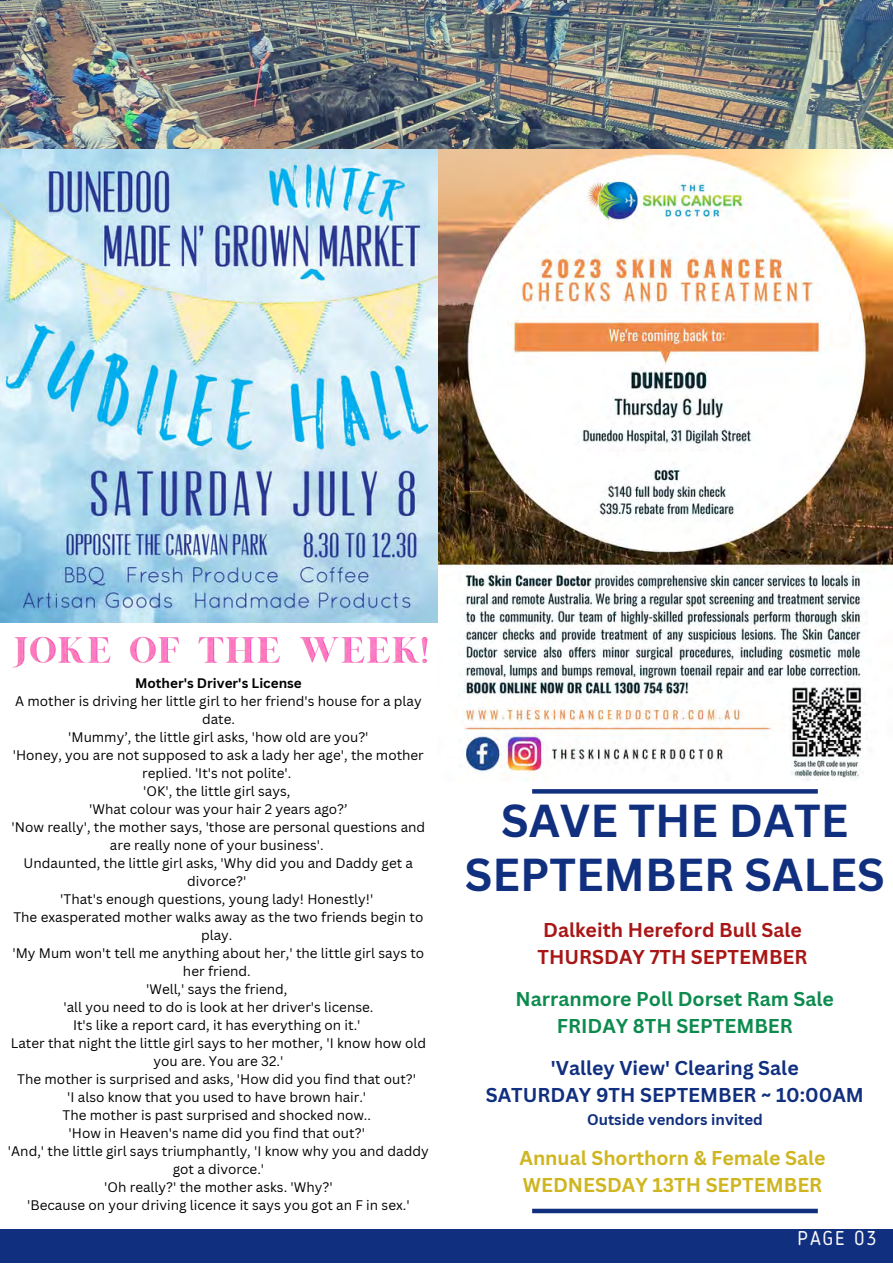
<style>
.page{position:relative;width:893px;height:1264px;background:#fff}
.page>*{position:absolute;margin:0;border:0;box-sizing:border-box;transform-origin:0 0}
.t1{font:700 45px "Canva Sans";color:#102f7e}
.t2{font:19.8px "Blogger Sans";letter-spacing:.1em;color:#fafafa}
.t3{font:700 19.5px "Canva Sans";color:#102f7e}
.t4{font:700 19.5px "Canva Sans";color:#cfb520}
.t5{font:700 19.5px "Canva Sans";color:#0d8b4e}
.t6{font:700 19.5px "Canva Sans";color:#a81616}
.t7{font:700 15px "Canva Sans";color:#102f7e}
.t8{font:13.5px/18px "Canva Sans";color:#000;text-align:center}
.t9{font:700 13.5px "Canva Sans";color:#000}
</style>
<div class="page">
<img style="left:0;top:0;width:892px;height:149px">
<div style="left:0;top:1228px;width:892px;height:34px;background:#102f7e"></div>
<img style="left:437px;top:149px;width:455px;height:632px">
<img style="left:0;top:149px;width:437px;height:474px">
<img style="left:12px;top:636px;width:416px;height:32px">
<svg style="left:532px;top:789px;width:285px;height:4px"></svg>
<div style="left:532px;top:1208px;width:285px;height:5px;background:#102f7e"></div>
<p class="t9" style="left:135px;top:674px;width:168px">Mother's Driver's License</p>
<p class="t8" style="left:15px;top:692px;width:408px">A mother is driving her little girl to her friend's house for a play date.</p>
<p class="t8" style="left:68px;top:728px;width:302px">'Mummy’, the little girl asks, 'how old are you?'</p>
<p class="t8" style="left:13px;top:746px;width:412px">'Honey, you are not supposed to ask a lady her age', the mother replied. 'It's not polite'.</p>
<p class="t8" style="left:143px;top:782px;width:149px">'OK', the little girl says,</p>
<p class="t8" style="left:89px;top:800px;width:260px">'What colour was your hair 2 years ago?’</p>
<p class="t8" style="left:12px;top:818px;width:415px">'Now really', the mother says, 'those are personal questions and are really none of your business'.</p>
<p class="t8" style="left:24px;top:854px;width:391px">Undaunted, the little girl asks, 'Why did you and Daddy get a divorce?'</p>
<p class="t8" style="left:60px;top:890px;width:314px">'That's enough questions, young lady! Honestly!'</p>
<p class="t8" style="left:13px;top:907px;width:411px">The exasperated mother walks away as the two friends begin to play.</p>
<p class="t8" style="left:12px;top:943px;width:413px">'My Mum won't tell me anything about her,' the little girl says to her friend.</p>
<p class="t8" style="left:146px;top:979px;width:143px">'Well,' says the friend,</p>
<p class="t8" style="left:63px;top:997px;width:311px">'all you need to do is look at her driver's license.</p>
<p class="t8" style="left:73px;top:1015px;width:289px">It's like a report card, it has everything on it.'</p>
<p class="t8" style="left:11px;top:1033px;width:417px">Later that night the little girl says to her mother, 'I know how old you are. You are 32.'</p>
<p class="t8" style="left:17px;top:1069px;width:400px">The mother is surprised and asks, 'How did you find that out?'</p>
<p class="t8" style="left:67px;top:1087px;width:300px">'I also know that you used to have brown hair.'</p>
<p class="t8" style="left:62px;top:1105px;width:310px">The mother is past surprised and shocked now..</p>
<p class="t8" style="left:69px;top:1123px;width:298px">'How in Heaven's name did you find that out?'</p>
<p class="t8" style="left:8px;top:1141px;width:422px">'And,' the little girl says triumphantly, 'I know why you and daddy got a divorce.'</p>
<p class="t8" style="left:104px;top:1177px;width:230px">'Oh really?' the mother asks. 'Why?'</p>
<p class="t8" style="left:27px;top:1195px;width:384px">'Because on your driving licence it says you got an F in sex.'</p>
<p class="t1" style="left:501px;top:789px;width:349px">SAVE THE DATE</p>
<p class="t1" style="left:465px;top:843px;width:421px">SEPTEMBER SALES</p>
<p class="t6" style="left:543px;top:915px;width:260px">Dalkeith Hereford Bull Sale</p>
<p class="t6" style="left:537px;top:942px;width:271px">THURSDAY 7TH SEPTEMBER</p>
<p class="t5" style="left:515px;top:985px;width:320px">Narranmore Poll Dorset Ram Sale</p>
<p class="t5" style="left:557px;top:1012px;width:237px">FRIDAY 8TH SEPTEMBER</p>
<p class="t3" style="left:551px;top:1054px;width:249px">'Valley View' Clearing Sale</p>
<p class="t3" style="left:485px;top:1081px;width:379px">SATURDAY 9TH SEPTEMBER ~ 10:00AM</p>
<p class="t7" style="left:587px;top:1108px;width:177px">Outside vendors invited</p>
<p class="t4" style="left:519px;top:1144px;width:307px">Annual Shorthorn &amp; Female Sale</p>
<p class="t4" style="left:523px;top:1171px;width:301px">WEDNESDAY 13TH SEPTEMBER</p>
<p class="t2" style="left:797px;top:1229px;width:80px">PAGE 03</p>
</div>
